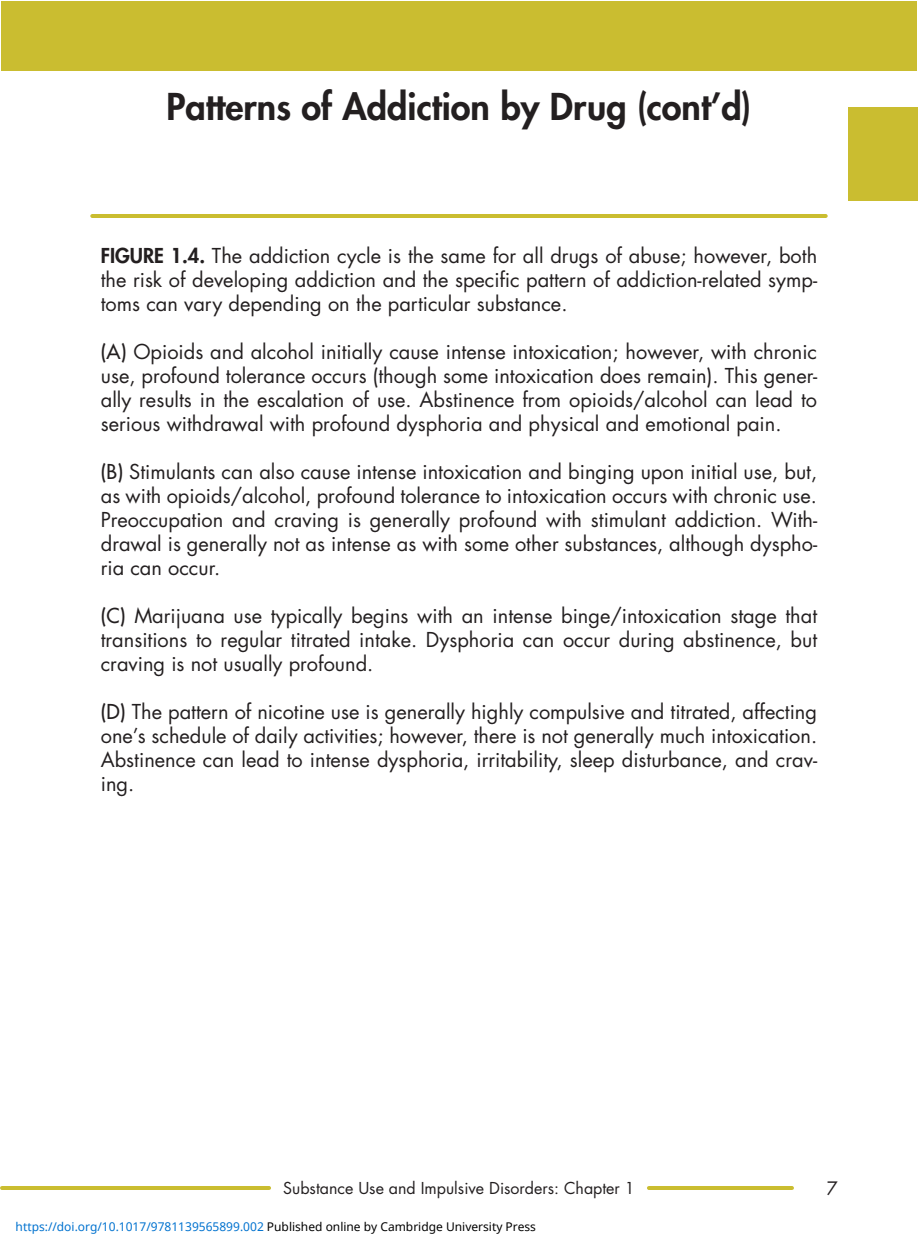
<style>
.page{position:relative;width:918px;height:1260px;background:#fff}
.page>*{position:absolute;margin:0;border:0;box-sizing:border-box;transform-origin:0 0}
.Title_Box_Spacing{font:800 36px "Futura Std";color:#231f20}
.Paragraph_Style_1{font:20px/24px "Futura Std";color:#231f20;text-align:justify}
.t1{font:18px "Futura Std";color:#231f20}
.t2{font:16px "Futura Std";color:#231f20}
.t3{font:12px "Noto Sans";color:#0172cf}
.s1{font-weight:800}
.s2{font-weight:500}
.s3{color:#000}
</style>
<div class="page">
<hr style="left:649px;top:1186px;width:143px;height:4px;background:#cabd30">
<hr style="left:2px;top:1186px;width:267px;height:4px;background:#cabd30">
<div style="left:848px;top:107px;width:70px;height:94px;background:#cabd30"></div>
<div style="left:1px;top:1px;width:916px;height:70px;background:#cabd30"></div>
<hr style="left:92px;top:214px;width:734px;height:4px;background:#cabd30">
<p class="Title_Box_Spacing" style="left:166px;top:84px;width:587px">Patterns of Addiction by Drug (cont’d)</p>
<p class="Paragraph_Style_1" style="left:101px;top:244px;width:718px"><span class="s1">FIGURE 1.4.</span> The addiction cycle is the same for all drugs of abuse; however, both the risk of developing addiction and the specific pattern of addiction-related symp&shy;toms can vary depending on the particular substance.</p>
<p class="Paragraph_Style_1" style="left:101px;top:340px;width:718px"><span class="s2">(A)</span> Opioids and alcohol initially cause intense intoxication; however, with chronic use, profound tolerance occurs (though some intoxication does remain). This gener&shy;ally results in the escalation of use. Abstinence from opioids/alcohol can lead to serious withdrawal with profound dysphoria and physical and emotional pain.</p>
<p class="Paragraph_Style_1" style="left:101px;top:460px;width:718px"><span class="s2">(B)</span> Stimulants can also cause intense intoxication and binging upon initial use, but, as with opioids/alcohol, profound tolerance to intoxication occurs with chronic use.<br>Preoccupation and craving is generally profound with stimulant addiction. With&shy;drawal is generally not as intense as with some other substances, although dyspho&shy;ria can occur.</p>
<p class="Paragraph_Style_1" style="left:101px;top:604px;width:718px"><span class="s2">(C)</span> Marijuana use typically begins with an intense binge/intoxication stage that transitions to regular titrated intake. Dysphoria can occur during abstinence, but craving is not usually profound.</p>
<p class="Paragraph_Style_1" style="left:101px;top:700px;width:718px"><span class="s2">(D)</span> The pattern of nicotine use is generally highly compulsive and titrated, affecting one’s schedule of daily activities; however, there is not generally much intoxication.<br>Abstinence can lead to intense dysphoria, irritability, sleep disturbance, and crav&shy;ing.</p>
<p class="t2" style="left:283px;top:1177px;width:353px">Substance Use and Impulsive Disorders: Chapter 1</p>
<p class="t1" style="left:827px;top:1177px;width:13px">7</p>
<p class="t3" style="left:16px;top:1219px;width:522px">https://doi.org/10.1017/9781139565899.002 <span class="s3">Published online by Cambridge University Press</span></p>
</div>
